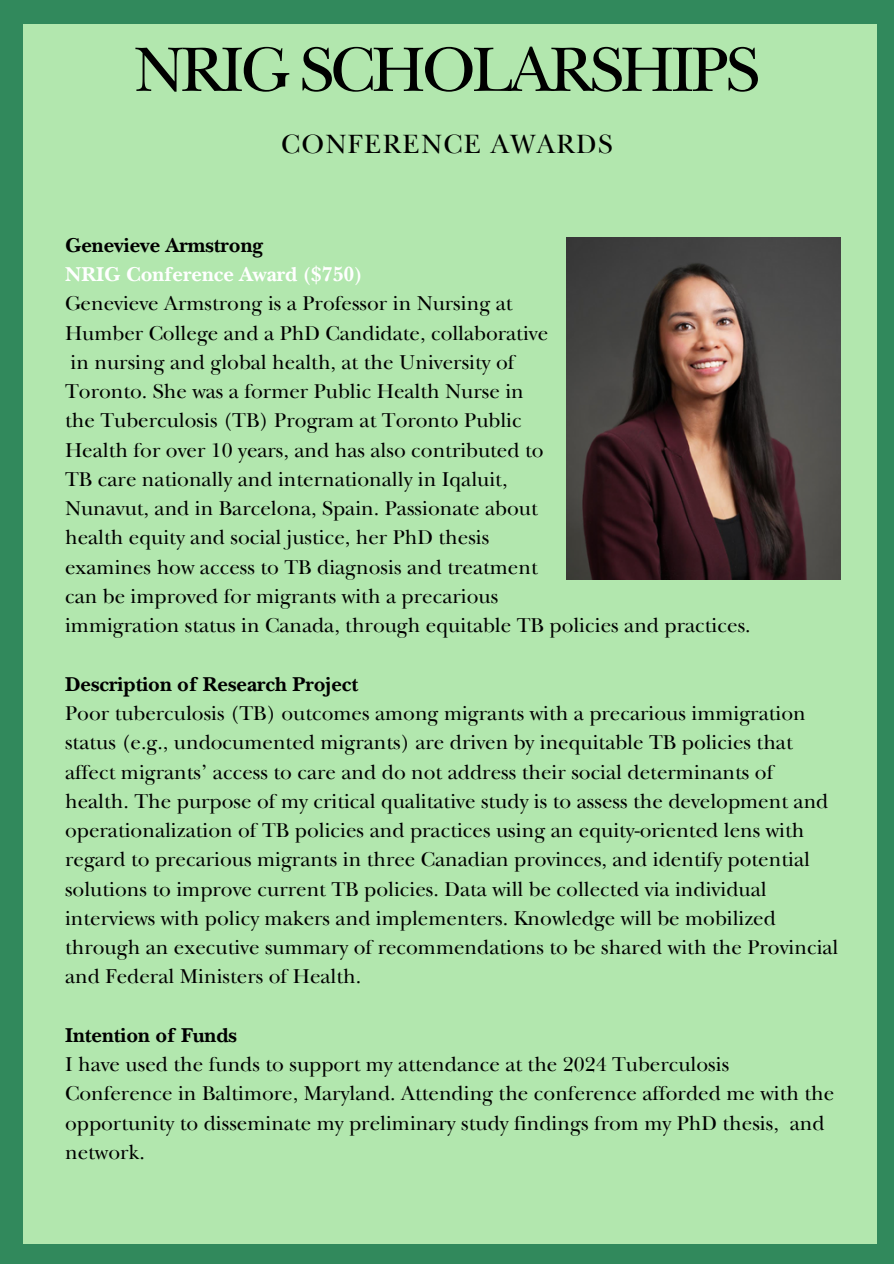
<style>
.page{position:relative;width:894px;height:1264px;background:#fff}
.page>*{position:absolute;margin:0;border:0;box-sizing:border-box;transform-origin:0 0}
.t1{font:65.4px "New Baskerville ITC Pro";letter-spacing:-.05em;color:#000}
.t2{font:27.75px "New Baskerville ITC Pro";letter-spacing:.05em;color:#000}
.t3{font:21px/29.2px "New Baskerville ITC Pro";color:#000}
.t4{font:700 21px "New Baskerville ITC Pro";color:#000}
.t5{font:700 21px "New Baskerville ITC Pro";color:#fff}
</style>
<div class="page">
<div style="left:0;top:0;width:893px;height:1263px;background:#31895c"></div>
<div style="left:23px;top:24px;width:853px;height:1219px;background:#b2e7ae"></div>
<img style="left:566px;top:237px;width:274px;height:342px">
<p class="t1" style="left:134px;top:47px;width:627px">NRIG SCHOLARSHIPS</p>
<h2 class="t2" style="left:281px;top:135px;width:333px">CONFERENCE AWARDS</h2>
<h1 class="t4" style="left:65px;top:237px;width:199px">Genevieve Armstrong</h1>
<p class="t5" style="left:65px;top:267px;width:299px">NRIG Conference Award ($750)</p>
<p class="t3" style="left:65px;top:292px;width:449px">Genevieve Armstrong is a Professor in Nursing at</p>
<p class="t3" style="left:65px;top:321px;width:484px">Humber College and a PhD Candidate, collaborative</p>
<p class="t3" style="left:71px;top:350px;width:445px">in nursing and global health, at the University of</p>
<p class="t3" style="left:65px;top:380px;width:460px">Toronto. She was a former Public Health Nurse in</p>
<p class="t3" style="left:65px;top:409px;width:458px">the Tuberculosis (TB) Program at Toronto Public</p>
<p class="t3" style="left:65px;top:438px;width:480px">Health for over 10 years, and has also contributed to</p>
<p class="t3" style="left:65px;top:467px;width:444px">TB care nationally and internationally in Iqaluit,</p>
<p class="t3" style="left:65px;top:497px;width:474px">Nunavut, and in Barcelona, Spain. Passionate about</p>
<p class="t3" style="left:65px;top:526px;width:425px">health equity and social justice, her PhD thesis</p>
<p class="t3" style="left:65px;top:555px;width:474px">examines how access to TB diagnosis and treatment</p>
<p class="t3" style="left:65px;top:584px;width:434px">can be improved for migrants with a precarious</p>
<p class="t3" style="left:65px;top:614px;width:687px">immigration status in Canada, through equitable TB policies and practices.</p>
<p class="t4" style="left:65px;top:676px;width:294px">Description of Research Project</p>
<p class="t3" style="left:65px;top:701px;width:774px">Poor tuberculosis (TB) outcomes among migrants with a precarious immigration status (e.g., undocumented migrants) are driven by inequitable TB policies that affect migrants’ access to care and do not address their social determinants of health. The purpose of my critical qualitative study is to assess the development and operationalization of TB policies and practices using an equity-oriented lens with regard to precarious migrants in three Canadian provinces, and identify potential solutions to improve current TB policies. Data will be collected via individual interviews with policy makers and implementers. Knowledge will be mobilized through an executive summary of recommendations to be shared with the Provincial and Federal Ministers of Health.</p>
<p class="t4" style="left:65px;top:1027px;width:173px">Intention of Funds</p>
<p class="t3" style="left:65px;top:1052px;width:770px">I have used the funds to support my attendance at the 2024 Tuberculosis Conference in Baltimore, Maryland. Attending the conference afforded me with the opportunity to disseminate my preliminary study findings from my PhD thesis, and network.</p>
</div>
